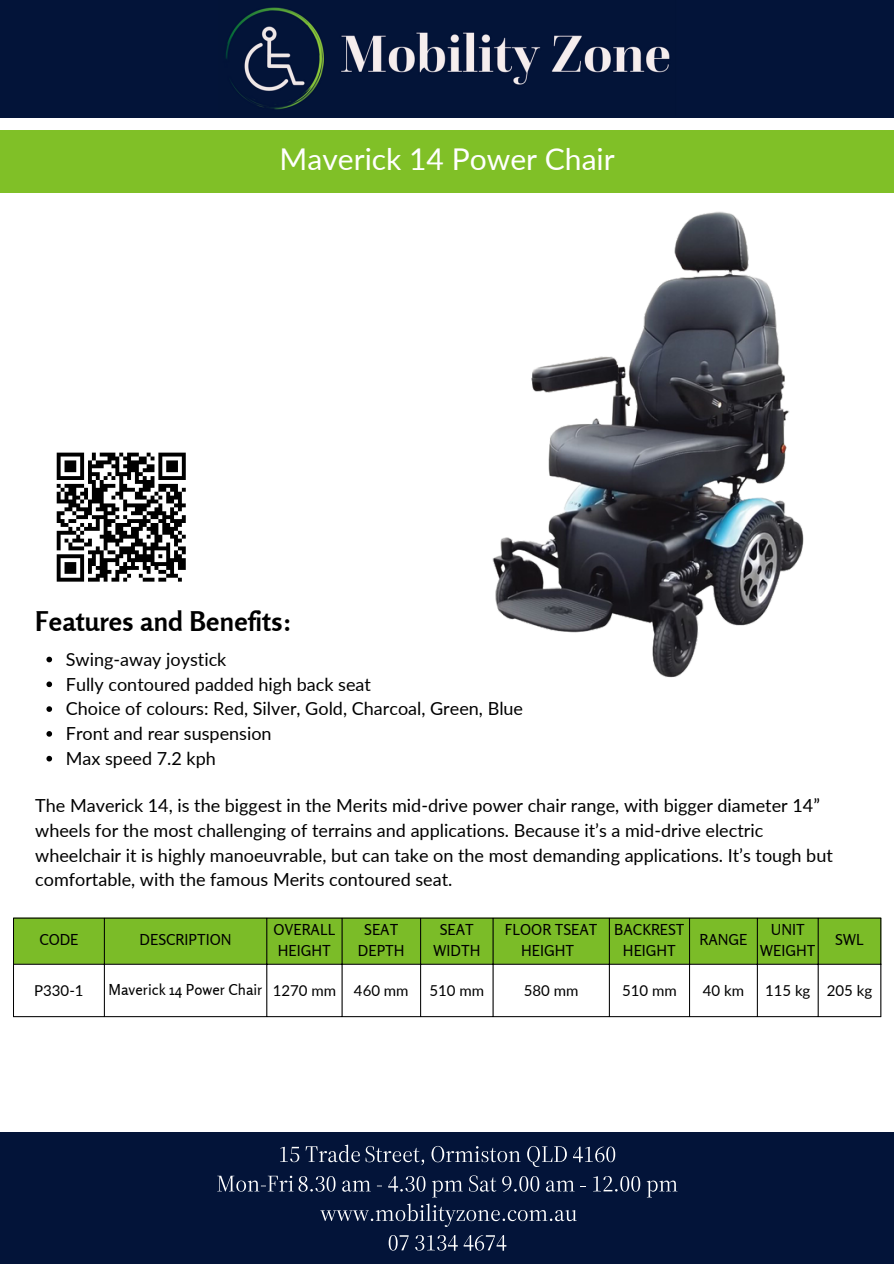
<style>
.page{position:relative;width:894px;height:1264px;background:#fff}
.page>*{position:absolute;margin:0;border:0;box-sizing:border-box;transform-origin:0 0}
.t1{font:30px "Lato";color:#fff}
.t2{font:700 27px "Rosario";color:#000}
.t3{font:18px/24.8px "Lato";color:#000}
.t4{font:15px/20.2px "Rosario";color:#000;text-align:center}
.t5{font:15px "Lato";color:#000}
</style>
<div class="page">
<div style="left:0;top:0;width:893px;height:118px;background:#031439"></div>
<div style="left:0;top:1132px;width:893px;height:131px;background:#031439"></div>
<svg style="left:280px;top:1146px;width:19px;height:16px"></svg>
<svg style="left:305px;top:1144px;width:119px;height:21px"></svg>
<svg style="left:431px;top:1145px;width:89px;height:17px"></svg>
<svg style="left:646px;top:1180px;width:31px;height:17px"></svg>
<svg style="left:593px;top:1176px;width:47px;height:15px"></svg>
<svg style="left:320px;top:1203px;width:256px;height:23px"></svg>
<svg style="left:388px;top:1235px;width:20px;height:15px"></svg>
<svg style="left:415px;top:1235px;width:42px;height:15px"></svg>
<svg style="left:463px;top:1235px;width:43px;height:15px"></svg>
<svg style="left:527px;top:1145px;width:39px;height:21px"></svg>
<svg style="left:573px;top:1146px;width:42px;height:16px"></svg>
<svg style="left:217px;top:1175px;width:118px;height:16px"></svg>
<svg style="left:342px;top:1180px;width:28px;height:11px"></svg>
<svg style="left:377px;top:1175px;width:197px;height:22px"></svg>
<img style="left:225px;top:7px;width:445px;height:103px">
<div style="left:0;top:130px;width:893px;height:63px;background:#80c027"></div>
<div style="left:14px;top:918px;width:866px;height:45px;background:#7bbc28"></div>
<svg style="left:14px;top:964px;width:866px;height:52px"></svg>
<hr style="left:13px;top:918px;width:1px;height:98px;background:#000">
<hr style="left:104px;top:918px;width:1px;height:98px;background:#000">
<hr style="left:266px;top:918px;width:1px;height:98px;background:#000">
<hr style="left:341px;top:918px;width:1px;height:98px;background:#000">
<hr style="left:420px;top:918px;width:1px;height:98px;background:#000">
<hr style="left:492px;top:918px;width:1px;height:98px;background:#000">
<hr style="left:609px;top:918px;width:1px;height:98px;background:#000">
<hr style="left:689px;top:918px;width:1px;height:98px;background:#000">
<hr style="left:756px;top:918px;width:1px;height:98px;background:#000">
<hr style="left:817px;top:918px;width:1px;height:98px;background:#000">
<hr style="left:880px;top:918px;width:1px;height:98px;background:#000">
<hr style="left:13px;top:917px;width:867px;height:1px;background:#000">
<hr style="left:13px;top:963px;width:867px;height:1px;background:#000">
<hr style="left:13px;top:1016px;width:867px;height:1px;background:#000">
<svg style="left:56px;top:452px;width:130px;height:130px"></svg>
<img style="left:492px;top:211px;width:312px;height:467px">
<svg style="left:46px;top:656px;width:6px;height:6px"></svg>
<svg style="left:46px;top:681px;width:6px;height:6px"></svg>
<svg style="left:46px;top:706px;width:6px;height:6px"></svg>
<svg style="left:46px;top:731px;width:6px;height:5px"></svg>
<svg style="left:46px;top:755px;width:6px;height:6px"></svg>
<p class="t1" style="left:279px;top:140px;width:336px">Maverick 14 Power Chair</p>
<p class="t2" style="left:35px;top:604px;width:258px">Features and Benefits:</p>
<p class="t3" style="left:66px;top:646px;width:162px">Swing-away joystick</p>
<p class="t3" style="left:66px;top:671px;width:306px">Fully contoured padded high back seat</p>
<p class="t3" style="left:66px;top:696px;width:458px">Choice of colours: Red, Silver, Gold, Charcoal, Green, Blue</p>
<p class="t3" style="left:66px;top:720px;width:207px">Front and rear suspension</p>
<p class="t3" style="left:66px;top:745px;width:151px">Max speed 7.2 kph</p>
<p class="t3" style="left:35px;top:792px;width:799px">The Maverick 14, is the biggest in the Merits mid-drive power chair range, with bigger diameter 14” wheels for the most challenging of terrains and applications. Because it’s a mid-drive electric wheelchair it is highly manoeuvrable, but can take on the most demanding applications. It’s tough but comfortable, with the famous Merits contoured seat.</p>
<p class="t4" style="left:39px;top:929px;width:41px">CODE</p>
<p class="t4" style="left:140px;top:929px;width:93px">DESCRIPTION</p>
<p class="t4" style="left:273px;top:919px;width:64px">OVERALL<br>HEIGHT</p>
<p class="t4" style="left:358px;top:919px;width:48px">SEAT<br>DEPTH</p>
<p class="t4" style="left:433px;top:919px;width:49px">SEAT<br>WIDTH</p>
<p class="t4" style="left:504px;top:919px;width:94px">FLOOR TSEAT<br>HEIGHT</p>
<p class="t4" style="left:614px;top:919px;width:72px">BACKREST<br>HEIGHT</p>
<p class="t4" style="left:699px;top:929px;width:49px">RANGE</p>
<p class="t4" style="left:759px;top:919px;width:57px">UNIT<br>WEIGHT</p>
<p class="t4" style="left:834px;top:929px;width:30px">SWL</p>
<p class="t5" style="left:34px;top:981px;width:51px">P330-1</p>
<p class="t4" style="left:109px;top:979px;width:155px">Maverick 14 Power Chair</p>
<p class="t5" style="left:273px;top:981px;width:65px">1270 mm</p>
<p class="t5" style="left:354px;top:981px;width:56px">460 mm</p>
<p class="t5" style="left:429px;top:981px;width:56px">510 mm</p>
<p class="t5" style="left:523px;top:981px;width:56px">580 mm</p>
<p class="t5" style="left:622px;top:981px;width:56px">510 mm</p>
<p class="t5" style="left:702px;top:981px;width:43px">40 km</p>
<p class="t5" style="left:764px;top:981px;width:47px">115 kg</p>
<p class="t5" style="left:826px;top:981px;width:47px">205 kg</p>
</div>
